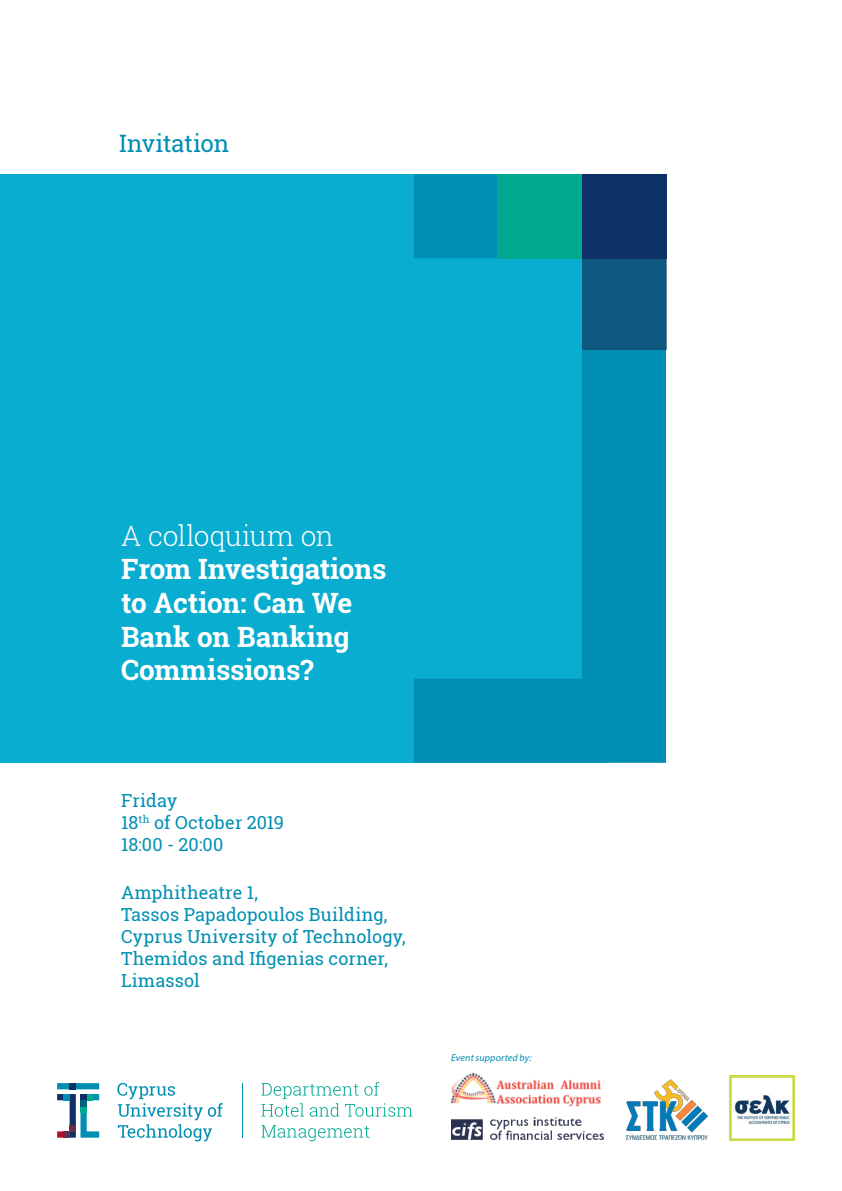
<style>
.page{position:relative;width:842px;height:1191px;background:#fff}
.page>*{position:absolute;margin:0;border:0;box-sizing:border-box;transform-origin:0 0}
.t1{font:700 28px/33.6px "Roboto Slab";letter-spacing:-.005em;color:#fff}
.t2{font:300 28px "Roboto Slab";letter-spacing:-.01em;color:#fff}
.t3{font:24px "Roboto Slab";letter-spacing:-.015em;color:#008fb3}
.t4{font:18px/22px "Roboto Slab";letter-spacing:.005em;color:#008fb3}
.t5{font:italic 10px "Myriad Pro";letter-spacing:.015em;color:#008fb3}
</style>
<div class="page">
<div style="left:0;top:174px;width:608px;height:589px;background:#09adcf"></div>
<svg style="left:414px;top:174px;width:252px;height:589px"></svg>
<div style="left:498px;top:174px;width:84px;height:84px;background:#00a98f"></div>
<div style="left:582px;top:174px;width:84px;height:84px;background:#0d3166"></div>
<div style="left:582px;top:258px;width:84px;height:91px;background:#0f587f"></div>
<hr style="left:242px;top:1083px;width:1px;height:54px;background:#008fb3">
<svg style="left:261px;top:1082px;width:151px;height:34px"></svg>
<svg style="left:261px;top:1125px;width:108px;height:16px"></svg>
<svg style="left:117px;top:1083px;width:106px;height:58px"></svg>
<svg style="left:57px;top:1083px;width:42px;height:54px"></svg>
<div style="left:63px;top:1131px;width:7px;height:6px;background:#682e4d"></div>
<img style="left:450px;top:1072px;width:151px;height:34px">
<img style="left:451px;top:1117px;width:152px;height:23px">
<img style="left:626px;top:1079px;width:82px;height:61px">
<img style="left:729px;top:1075px;width:65px;height:65px">
<h2 class="t3" style="left:119px;top:127px;width:112px">Invitation</h2>
<h1 class="t2" style="left:121px;top:516px;width:214px">A colloquium on</h1>
<h1 class="t1" style="left:121px;top:552px;width:267px">From Investigations to Action: Can We<br>Bank on Banking<br>Commissions?</h1>
<p class="t4" style="left:121px;top:789px;width:165px">Friday<br>18<sup>th</sup> of October 2019<br>18:00 - 20:00</p>
<p class="t4" style="left:121px;top:881px;width:286px">Amphitheatre 1,<br>Tassos Papadopoulos Building,<br>Cyprus University of Technology,<br>Themidos and Ifigenias corner,<br>Limassol</p>
<p class="t5" style="left:451px;top:1051px;width:82px">Event supported by:</p>
</div>
